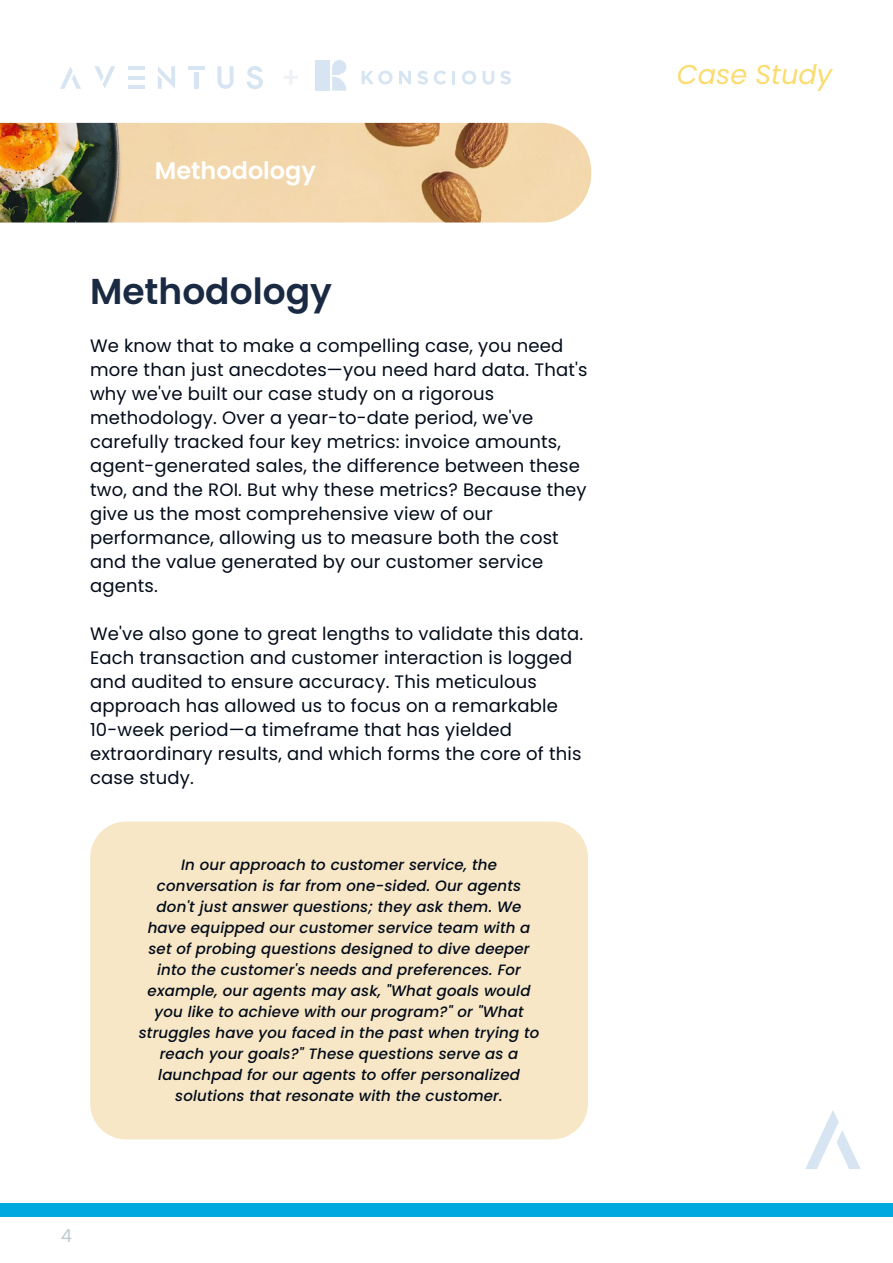
<style>
.page{position:relative;width:893px;height:1263px;background:#fff}
.page>*{position:absolute;margin:0;border:0;box-sizing:border-box;transform-origin:0 0}
.t1{font:600 36px "Poppins";color:#1a2a42}
.t2{font:italic 27.15px "Poppins";color:#fbdc6f}
.t3{font:600 24px "Poppins";color:#fff}
.t4{font:18px/24px "Poppins";letter-spacing:.01em;color:#020b19}
.t5{font:18px "Poppins";color:#becbd3}
.t6{font:italic 500 15px/21px "Poppins";letter-spacing:.01em;color:#020b19;text-align:center}
</style>
<div class="page">
<div style="left:316px;top:60px;width:14px;height:31px;background:#d6e5f1"></div>
<svg style="left:332px;top:76px;width:14px;height:15px"></svg>
<div style="left:332px;top:60px;width:14px;height:14px;background:#d6e5f1;border-radius:50%"></div>
<div style="left:332px;top:67px;width:7px;height:7px;background:#d6e5f1"></div>
<svg style="left:362px;top:71px;width:31px;height:14px"></svg>
<svg style="left:399px;top:71px;width:12px;height:13px"></svg>
<svg style="left:417px;top:71px;width:11px;height:14px"></svg>
<svg style="left:434px;top:71px;width:12px;height:14px"></svg>
<svg style="left:452px;top:71px;width:3px;height:13px"></svg>
<svg style="left:462px;top:71px;width:14px;height:14px"></svg>
<svg style="left:483px;top:71px;width:11px;height:14px"></svg>
<svg style="left:500px;top:71px;width:11px;height:14px"></svg>
<hr style="left:128px;top:66px;width:17px;height:4px;background:#d6e5f1">
<hr style="left:128px;top:85px;width:17px;height:4px;background:#d6e5f1">
<hr style="left:128px;top:76px;width:17px;height:3px;background:#d6e5f1">
<hr style="left:194px;top:72px;width:4px;height:17px;background:#d6e5f1">
<hr style="left:188px;top:66px;width:16px;height:4px;background:#d6e5f1">
<svg style="left:217px;top:66px;width:17px;height:23px"></svg>
<svg style="left:60px;top:67px;width:21px;height:22px"></svg>
<svg style="left:94px;top:66px;width:21px;height:23px"></svg>
<svg style="left:158px;top:66px;width:17px;height:23px"></svg>
<svg style="left:247px;top:66px;width:16px;height:23px"></svg>
<svg style="left:284px;top:70px;width:14px;height:14px"></svg>
<svg style="left:805px;top:1110px;width:56px;height:59px"></svg>
<div style="left:0;top:1203px;width:893px;height:14px;background:#00a9e0"></div>
<img style="left:0;top:123px;width:591px;height:99px">
<div style="left:90px;top:821px;width:498px;height:318px;background:#f7e7c6;border-radius:36px"></div>
<h3 class="t3" style="left:155px;top:157px;width:163px">Methodology</h3>
<h1 class="t1" style="left:90px;top:271px;width:243px">Methodology</h1>
<p class="t4" style="left:90px;top:334px;width:499px">We know that to make a compelling case, you need more than just anecdotes—you need hard data. That's why we've built our case study on a rigorous methodology. Over a year-to-date period, we've carefully tracked four key metrics: invoice amounts, agent-generated sales, the difference between these two, and the ROI. But why these metrics? Because they give us the most comprehensive view of our performance, allowing us to measure both the cost and the value generated by our customer service agents.</p>
<p class="t4" style="left:90px;top:622px;width:495px">We've also gone to great lengths to validate this data.<br>Each transaction and customer interaction is logged and audited to ensure accuracy. This meticulous approach has allowed us to focus on a remarkable 10-week period—a timeframe that has yielded extraordinary results, and which forms the core of this case study.</p>
<p class="t6" style="left:139px;top:854px;width:402px">In our approach to customer service, the conversation is far from one-sided. Our agents don't just answer questions; they ask them. We have equipped our customer service team with a set of probing questions designed to dive deeper into the customer's needs and preferences. For example, our agents may ask, "What goals would you like to achieve with our program?" or "What struggles have you faced in the past when trying to reach your goals?" These questions serve as a launchpad for our agents to offer personalized solutions that resonate with the customer.</p>
<p class="t5" style="left:61px;top:1225px;width:13px">4</p>
<h2 class="t2" style="left:677px;top:59px;width:157px">Case Study</h2>
</div>
